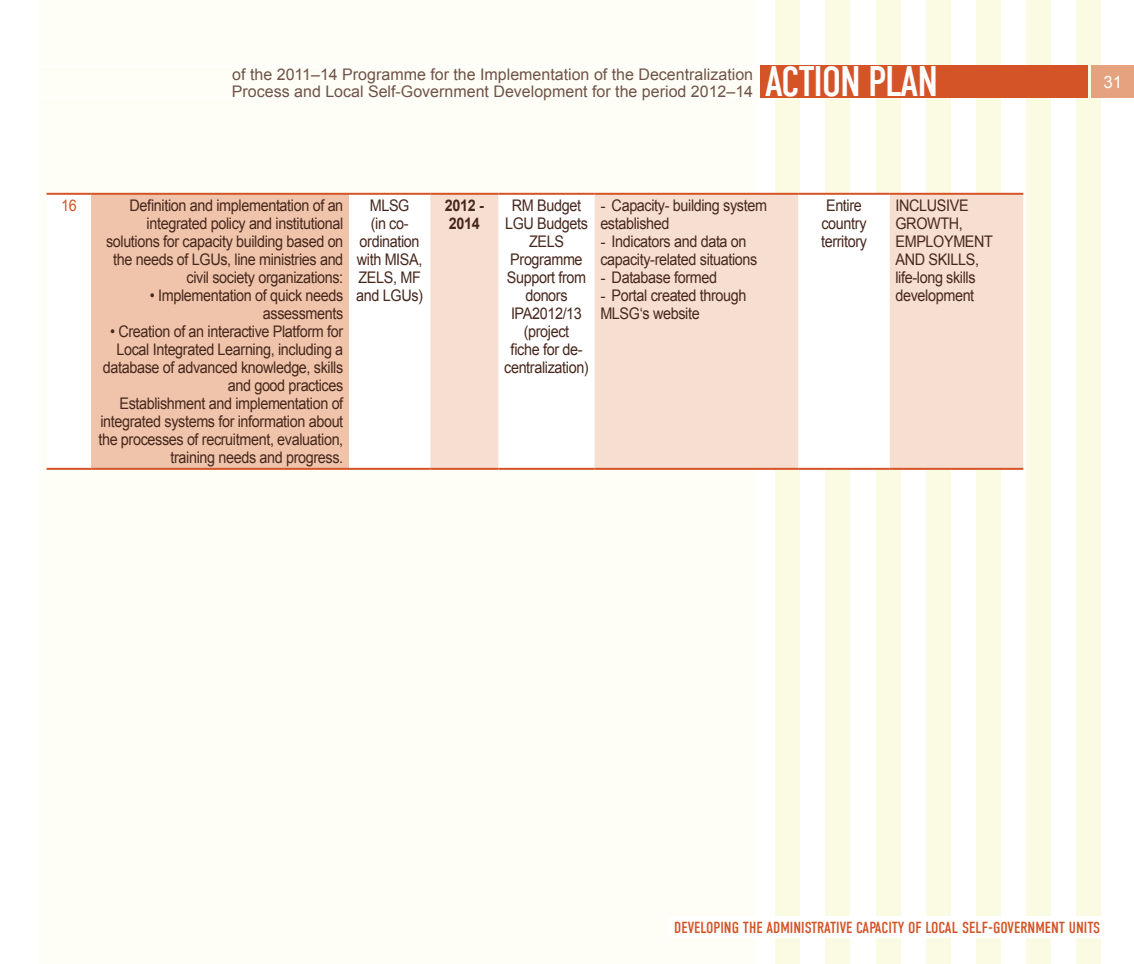
<style>
.page{position:relative;width:1134px;height:964px;background:#fff}
.page>*{position:absolute;margin:0;border:0;box-sizing:border-box;transform-origin:0 0}
.t1{font:42.6px "DIN Condensed TT";letter-spacing:-.03em;color:#fff}
.t2{font:17px "Arial";color:#fff}
.t3{font:16px/18px "Arial";letter-spacing:-.025em;color:#47271c;scale:.9 1}
.t4{font:16px/17px "Arial";color:#6f5348}
.t5{font:16px "DIN Condensed TT";color:#d45427}
.t6{font:700 16px/18px "Arial";letter-spacing:-.025em;color:#47271c;scale:.9 1}
.t7{font:16px "Arial";color:#d45427;scale:.9 1}
.s1{font-family:"Times New Roman"}
</style>
<div class="page">
<div style="left:1076px;top:0;width:24px;height:964px;background:#fbfae2"></div>
<div style="left:1026px;top:0;width:24px;height:964px;background:#fbfae2"></div>
<div style="left:976px;top:0;width:24px;height:964px;background:#fbfae2"></div>
<div style="left:926px;top:0;width:24px;height:964px;background:#fbfae2"></div>
<div style="left:876px;top:0;width:24px;height:964px;background:#fbfae2"></div>
<div style="left:826px;top:0;width:24px;height:964px;background:#fbfae2"></div>
<div style="left:776px;top:0;width:24px;height:964px;background:#fbfae2"></div>
<div style="left:761px;top:65px;width:327px;height:33px;background:#d45427"></div>
<div style="left:1091px;top:65px;width:43px;height:33px;background:#e6a27e"></div>
<div style="left:38px;top:0;width:719px;height:964px;background:#fefef7"></div>
<hr style="left:1px;top:65px;width:756px;height:2px;background:#fff">
<hr style="left:0;top:96px;width:756px;height:2px;background:#fff">
<div style="left:669px;top:917px;width:465px;height:21px;background:#fff"></div>
<div style="left:46px;top:194px;width:45px;height:275px;background:#fff"></div>
<div style="left:91px;top:194px;width:258px;height:275px;background:#efc4ab"></div>
<svg style="left:430px;top:195px;width:593px;height:273px;fill:#f6dfd0"></svg>
<hr style="left:46px;top:193px;width:45px;height:2px;background:#d45427">
<hr style="left:91px;top:193px;width:258px;height:2px;background:#d45427">
<hr style="left:349px;top:193px;width:81px;height:2px;background:#d45427">
<hr style="left:430px;top:193px;width:68px;height:2px;background:#d45427">
<hr style="left:498px;top:193px;width:97px;height:2px;background:#d45427">
<hr style="left:595px;top:193px;width:203px;height:2px;background:#d45427">
<hr style="left:798px;top:193px;width:92px;height:2px;background:#d45427">
<hr style="left:890px;top:193px;width:133px;height:2px;background:#d45427">
<hr style="left:46px;top:468px;width:45px;height:2px;background:#d45427">
<hr style="left:91px;top:468px;width:258px;height:2px;background:#d45427">
<hr style="left:349px;top:468px;width:81px;height:2px;background:#d45427">
<hr style="left:430px;top:468px;width:68px;height:2px;background:#d45427">
<hr style="left:498px;top:468px;width:97px;height:2px;background:#d45427">
<hr style="left:595px;top:468px;width:203px;height:2px;background:#d45427">
<hr style="left:798px;top:468px;width:92px;height:2px;background:#d45427">
<hr style="left:890px;top:468px;width:133px;height:2px;background:#d45427">
<p class="t4" style="left:232px;top:66px;width:523px">of the 2011–14 Programme for the Implementation of the Decentralization<br>Process and Local Self-Government Development for the period 2012–14</p>
<h1 class="t1" style="left:765px;top:58px;width:174px">ACTION PLAN</h1>
<p class="t2" style="left:1103px;top:71px;width:20px">31</p>
<p class="t7" style="left:61px;top:195px;width:19px">16</p>
<p class="t3" style="left:106px;top:197px;width:265px;text-align:right">Definition and implementation of an integrated policy and institutional solutions for capacity building based on the needs of LGUs, line ministries and civil society organizations:</p>
<p class="t3" style="left:150px;top:287px;width:217px;text-align:right">• Implementation of quick needs assessments</p>
<p class="t3" style="left:98px;top:323px;width:274px;text-align:right">• Creation of an interactive Platform for Local Integrated Learning, including a database of advanced knowledge, skills and good practices<br>Establishment and implementation of integrated systems for information about the processes of recruitment, evaluation, training needs and progress.</p>
<p class="t3" style="left:356px;top:197px;width:76px;text-align:center">MLSG<br>(in co&shy;ordination with MISA,<br>ZELS, MF and LGUs)</p>
<p class="t6" style="left:445px;top:197px;width:45px">2012 -<br>2014</p>
<p class="t3" style="left:504px;top:197px;width:95px;text-align:center">RM Budget<br>LGU Budgets<br>ZELS<br>Programme<br>Support from donors<br>IPA2012/13 (project<br>fiche for de&shy;centralization)</p>
<p class="t3" style="left:600px;top:197px;width:187px"><span class="s1">-</span> Capacity- building system established</p>
<p class="t3" style="left:600px;top:233px;width:176px"><span class="s1">-</span> Indicators and data on capacity-related situations</p>
<p class="t3" style="left:600px;top:269px;width:131px"><span class="s1">-</span> Database formed</p>
<p class="t3" style="left:600px;top:287px;width:164px"><span class="s1">-</span> Portal created through<br>MLSG‘s website</p>
<p class="t3" style="left:821px;top:197px;width:53px;text-align:center">Entire country territory</p>
<p class="t3" style="left:895px;top:197px;width:110px">INCLUSIVE<br>GROWTH,<br>EMPLOYMENT<br>AND SKILLS, life-long skills development</p>
<p class="t5" style="left:674px;top:918px;width:427px">DEVELOPING THE ADMINISTRATIVE CAPACITY OF LOCAL SELF-GOVERNMENT UNITS</p>
</div>
